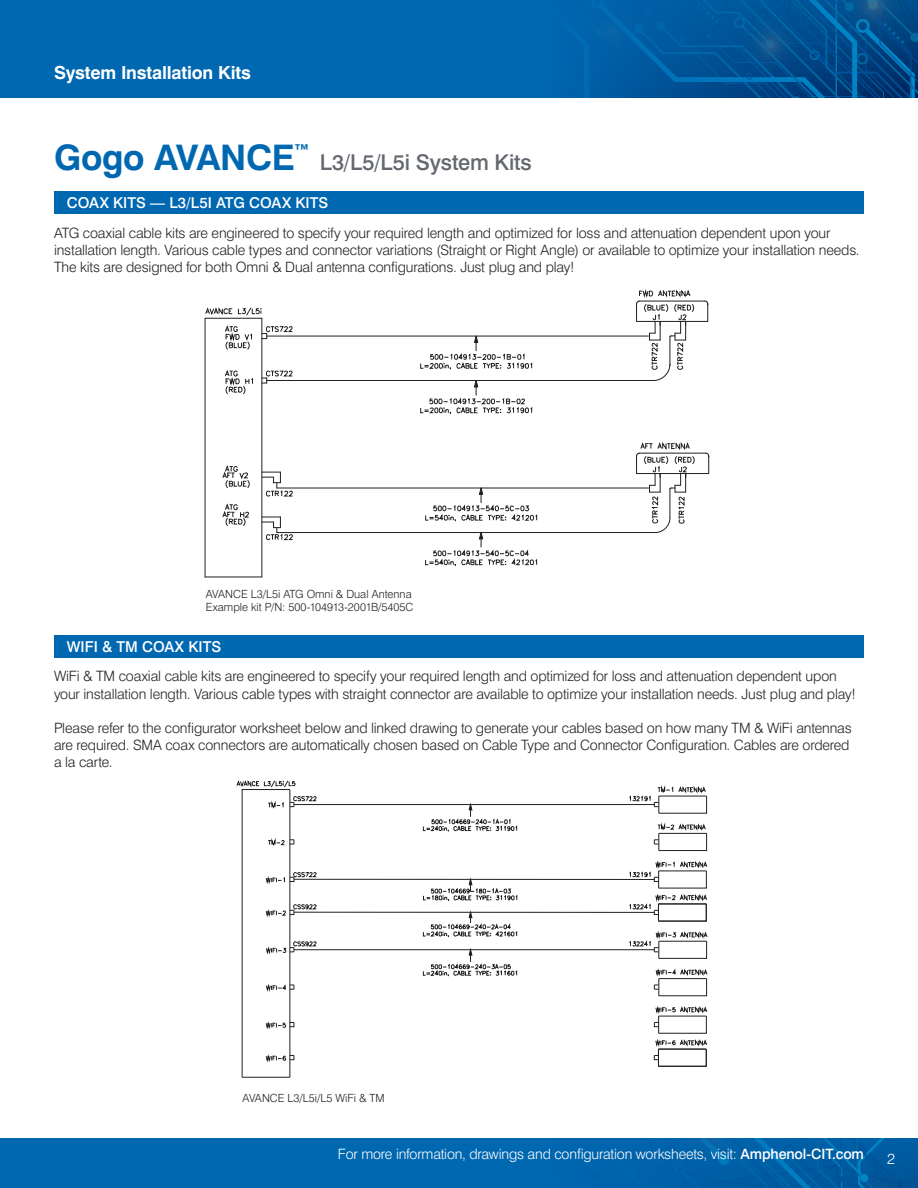
<style>
.page{position:relative;width:918px;height:1188px;background:#fff}
.page>*{position:absolute;margin:0;border:0;box-sizing:border-box;transform-origin:0 0}
.t1{font:700 35.25px "Swiss 721 BT";letter-spacing:-.01em;color:#0067b1}
.t2{font:500 21.75px "Swiss 721 BT";letter-spacing:-.005em;color:#64686f}
.t3{font:700 18px "Swiss 721 BT";letter-spacing:-.01em;color:#fff}
.t4{font:500 15px "Swiss 721 BT";color:#fff}
.t5{font:300 15px "Swiss 721 BT";color:#fff}
.t6{font:300 14.25px/17.1px "Swiss 721 BT";letter-spacing:-.01em;color:#231f20}
.t7{font:300 14.25px "Swiss 721 BT";letter-spacing:-.01em;color:#fff}
.t8{font:300 11.25px/13.5px "Swiss 721 BT";color:#231f20}
.s1{font-weight:500}
</style>
<div class="page">
<div style="left:0;top:1139px;width:918px;height:49px;background:#0067b1"></div>
<svg style="left:641px;top:1139px;width:277px;height:49px"></svg>
<div style="left:0;top:0;width:918px;height:97px;background:#0067b1"></div>
<svg style="left:589px;top:0;width:329px;height:97px"></svg>
<div style="left:60px;top:191px;width:799px;height:22px;background:#0067b1"></div>
<div style="left:60px;top:635px;width:799px;height:22px;background:#0067b1"></div>
<hr style="left:205px;top:577px;width:57px;height:1px;background:#231f20">
<hr style="left:267px;top:336px;width:381px;height:1px;background:#231f20">
<hr style="left:267px;top:380px;width:386px;height:1px;background:#231f20">
<hr style="left:277px;top:488px;width:371px;height:1px;background:#231f20">
<hr style="left:277px;top:532px;width:378px;height:1px;background:#231f20">
<svg style="left:205px;top:307px;width:88px;height:270px"></svg>
<svg style="left:425px;top:533px;width:112px;height:33px"></svg>
<svg style="left:425px;top:488px;width:112px;height:34px"></svg>
<svg style="left:636px;top:442px;width:73px;height:91px"></svg>
<svg style="left:636px;top:289px;width:72px;height:92px"></svg>
<svg style="left:420px;top:336px;width:112px;height:34px"></svg>
<svg style="left:420px;top:381px;width:112px;height:33px"></svg>
<svg style="left:629px;top:785px;width:78px;height:28px"></svg>
<svg style="left:654px;top:823px;width:53px;height:28px"></svg>
<svg style="left:629px;top:861px;width:78px;height:27px"></svg>
<svg style="left:629px;top:894px;width:78px;height:27px"></svg>
<svg style="left:629px;top:931px;width:79px;height:27px"></svg>
<svg style="left:654px;top:968px;width:54px;height:28px"></svg>
<svg style="left:654px;top:1006px;width:53px;height:27px"></svg>
<svg style="left:654px;top:1039px;width:53px;height:27px"></svg>
<svg style="left:423px;top:805px;width:94px;height:27px"></svg>
<svg style="left:423px;top:880px;width:94px;height:21px"></svg>
<svg style="left:423px;top:913px;width:94px;height:24px"></svg>
<svg style="left:423px;top:950px;width:94px;height:27px"></svg>
<svg style="left:236px;top:780px;width:81px;height:297px"></svg>
<hr style="left:290px;top:790px;width:1px;height:287px;background:#231f20">
<hr style="left:242px;top:1077px;width:48px;height:1px;background:#231f20">
<hr style="left:294px;top:804px;width:360px;height:1px;background:#231f20">
<hr style="left:294px;top:879px;width:360px;height:1px;background:#231f20">
<hr style="left:294px;top:912px;width:360px;height:1px;background:#231f20">
<hr style="left:294px;top:949px;width:360px;height:1px;background:#231f20">
<p class="t3" style="left:54px;top:61px;width:199px">System Installation Kits</p>
<h1 class="t1" style="left:54px;top:137px;width:258px">Gogo AVANCE<sup>™</sup></h1>
<h2 class="t2" style="left:320px;top:150px;width:214px">L3/L5/L5i System Kits</h2>
<p class="t4" style="left:67px;top:194px;width:263px">COAX KITS — L3/L5I ATG COAX KITS</p>
<p class="t6" style="left:54px;top:224px;width:807px">ATG coaxial cable kits are engineered to specify your required length and optimized for loss and attenuation dependent upon your installation length. Various cable types and connector variations (Straight or Right Angle) or available to optimize your installation needs.<br>The kits are designed for both Omni &amp; Dual antenna configurations. Just plug and play!</p>
<p class="t8" style="left:206px;top:587px;width:209px">AVANCE L3/L5i ATG Omni &amp; Dual Antenna<br>Example kit P/N: 500-104913-2001B/5405C</p>
<p class="t4" style="left:67px;top:637px;width:156px">WIFI &amp; TM COAX KITS</p>
<p class="t6" style="left:54px;top:668px;width:803px">WiFi &amp; TM coaxial cable kits are engineered to specify your required length and optimized for loss and attenuation dependent upon your installation length. Various cable types with straight connector are available to optimize your installation needs. Just plug and play!</p>
<p class="t6" style="left:54px;top:719px;width:799px">Please refer to the configurator worksheet below and linked drawing to generate your cables based on how many TM &amp; WiFi antennas are required. SMA coax connectors are automatically chosen based on Cable Type and Connector Configuration. Cables are ordered a la carte.</p>
<p class="t8" style="left:243px;top:1091px;width:144px">AVANCE L3/L5i/L5 WiFi &amp; TM</p>
<p class="t7" style="left:338px;top:1146px;width:528px">For more information, drawings and configuration worksheets, visit: <span class="s1">Amphenol-CIT.com</span></p>
<p class="t5" style="left:887px;top:1149px;width:9px">2</p>
</div>
